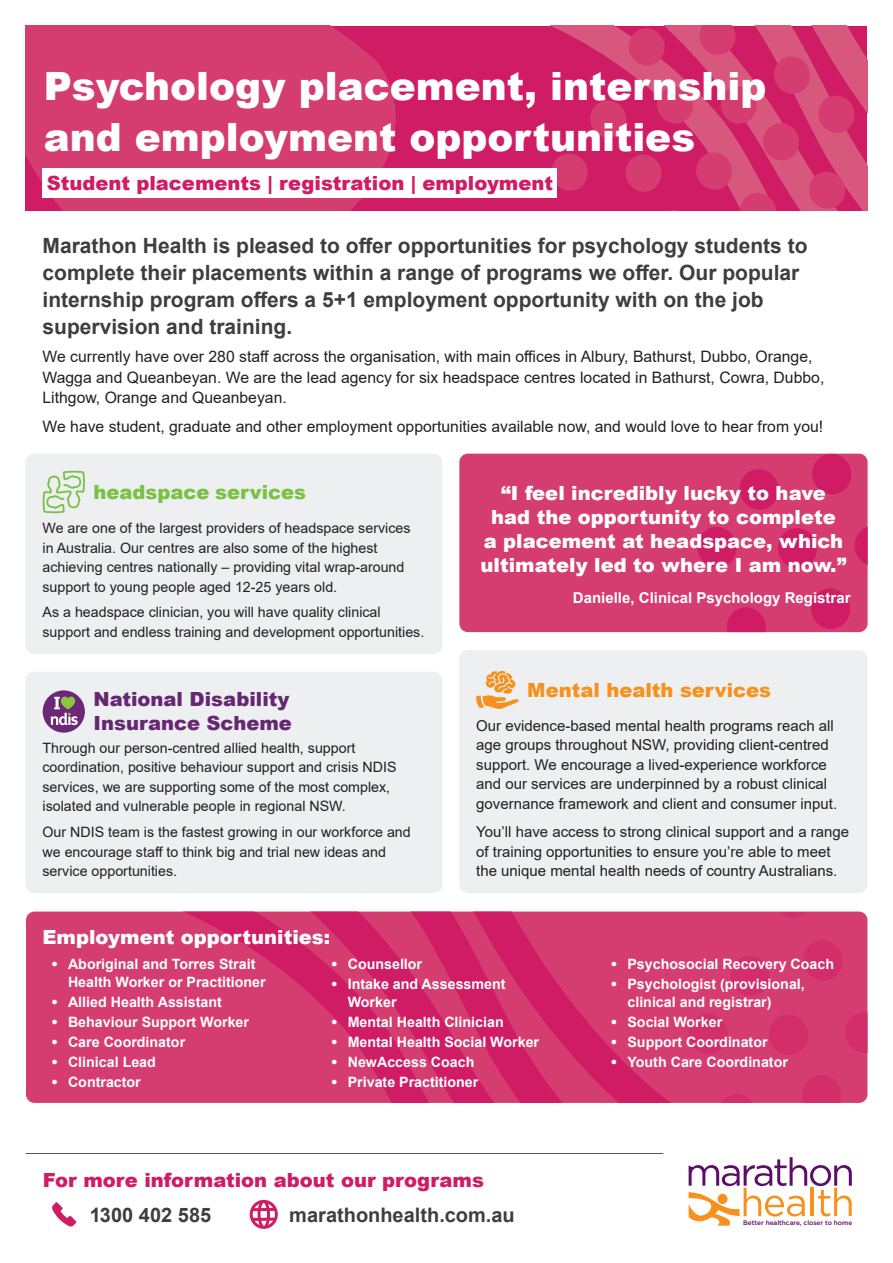
<style>
.page{position:relative;width:893px;height:1263px;background:#fff}
.page>*{position:absolute;margin:0;border:0;box-sizing:border-box;transform-origin:0 0}
.t1{font:900 39px/51px "Arial";color:#fff}
.Heading_2{font:700 21px/27px "Arial";color:#3e3e3f}
.Contact{font:700 19.95px "Arial";color:#3e3e3f}
.Quote_white{font:900 19.5px/24px "Arial";color:#fff;text-align:center}
.Heading_3{font:900 19.5px "Arial";color:#d01b65}
.Heading_3-2{font:900 19.5px/24px "Arial";color:#662772}
.Heading_3-3{font:900 19.5px "Arial";color:#fff}
.Heading_3-4{font:900 19.5px "Arial";color:#f6911e}
.Heading_3-5{font:900 19.5px "Arial";color:#79c142}
.Body{font:15.75px/20.2px "Arial";color:#231f20}
.Body-2{font:15px/19.5px "Arial";color:#231f20}
.Quote_name{font:700 15px "Arial";color:#fff}
.Table_body{font:14.25px/19.5px "Arial";color:#231f20}
.t2{font:700 14.25px/18px "Arial";color:#fff}
.t3{font:500 6.45px "Gotham";color:#5c0d67}
.s1{font-weight:900}
</style>
<div class="page">
<div style="left:26px;top:911px;width:841px;height:192px;background:#d53d70;border-radius:9px"></div>
<svg style="left:627px;top:911px;width:55px;height:192px"></svg>
<svg style="left:596px;top:911px;width:31px;height:192px"></svg>
<svg style="left:182px;top:911px;width:414px;height:192px"></svg>
<svg style="left:716px;top:1094px;width:43px;height:9px"></svg>
<svg style="left:689px;top:1014px;width:39px;height:40px"></svg>
<svg style="left:731px;top:956px;width:39px;height:40px"></svg>
<svg style="left:846px;top:1013px;width:21px;height:40px"></svg>
<svg style="left:803px;top:941px;width:39px;height:40px"></svg>
<svg style="left:780px;top:912px;width:25px;height:6px"></svg>
<svg style="left:769px;top:1015px;width:39px;height:40px"></svg>
<svg style="left:800px;top:1075px;width:43px;height:28px"></svg>
<div style="left:459px;top:454px;width:409px;height:178px;background:#d53d70;border-radius:9px"></div>
<svg style="left:727px;top:607px;width:39px;height:25px"></svg>
<svg style="left:697px;top:527px;width:40px;height:41px"></svg>
<svg style="left:739px;top:469px;width:40px;height:41px"></svg>
<svg style="left:854px;top:523px;width:14px;height:46px"></svg>
<svg style="left:812px;top:454px;width:39px;height:40px"></svg>
<svg style="left:778px;top:528px;width:39px;height:41px"></svg>
<svg style="left:811px;top:588px;width:39px;height:41px"></svg>
<div style="left:26px;top:26px;width:841px;height:184px;background:#d01b65"></div>
<svg style="left:857px;top:43px;width:10px;height:167px;fill:#d7587c"></svg>
<div style="left:26px;top:26px;width:370px;height:184px;background:#d53d70"></div>
<svg style="left:552px;top:26px;width:305px;height:184px"></svg>
<div style="left:43px;top:168px;width:514px;height:30px;background:#fff"></div>
<hr style="left:26px;top:1153px;width:637px;height:1px;background:#57585a">
<svg style="left:52px;top:1202px;width:24px;height:24px"></svg>
<svg style="left:250px;top:1200px;width:28px;height:29px"></svg>
<div style="left:26px;top:454px;width:416px;height:200px;background:#edeff1;border-radius:9px"></div>
<svg style="left:43px;top:471px;width:42px;height:42px"></svg>
<div style="left:459px;top:650px;width:408px;height:243px;background:#edeff1;border-radius:9px"></div>
<svg style="left:476px;top:670px;width:43px;height:39px"></svg>
<div style="left:26px;top:672px;width:416px;height:221px;background:#edeff1;border-radius:9px"></div>
<svg style="left:43px;top:690px;width:42px;height:43px"></svg>
<svg style="left:688px;top:1157px;width:164px;height:69px"></svg>
<p class="t1" style="left:44px;top:59px;width:724px">Psychology placement, internship and employment opportunities</p>
<p class="Heading_3" style="left:47px;top:169px;width:508px">Student placements | registration | employment</p>
<p class="Heading_2" style="left:43px;top:232px;width:766px">Marathon Health is pleased to offer opportunities for psychology students to complete their placements within a range of programs we offer. Our popular internship program offers a 5+1 employment opportunity with on the job supervision and training.</p>
<p class="Body" style="left:43px;top:347px;width:783px">We currently have over 280 staff across the organisation, with main offices in Albury, Bathurst, Dubbo, Orange,<br>Wagga and Queanbeyan. We are the lead agency for six headspace centres located in Bathurst, Cowra, Dubbo,<br>Lithgow, Orange and Queanbeyan.</p>
<p class="Body" style="left:43px;top:416px;width:782px">We have student, graduate and other employment opportunities available now, and would love to hear from you!</p>
<p class="Heading_3-5" style="left:94px;top:478px;width:214px">headspace services</p>
<p class="Table_body" style="left:43px;top:518px;width:370px">We are one of the largest providers of headspace services in Australia. Our centres are also some of the highest achieving centres nationally – providing vital wrap-around support to young people aged 12-25 years old.</p>
<p class="Table_body" style="left:43px;top:603px;width:383px">As a headspace clinician, you will have quality clinical support and endless training and development opportunities.</p>
<p class="Heading_3-2" style="left:94px;top:687px;width:200px">National Disability<br>Insurance Scheme</p>
<p class="Table_body" style="left:43px;top:738px;width:356px">Through our person-centred allied health, support coordination, positive behaviour support and crisis NDIS services, we are supporting some of the most complex, isolated and vulnerable people in regional NSW.</p>
<p class="Table_body" style="left:43px;top:822px;width:370px">Our NDIS team is the fastest growing in our workforce and we encourage staff to think big and trial new ideas and service opportunities.</p>
<p class="Quote_white" style="left:480px;top:481px;width:367px">“I feel incredibly lucky to have had the opportunity to complete<br>a placement at headspace, which ultimately led to where I am now.”</p>
<p class="Quote_name" style="left:573px;top:588px;width:279px">Danielle, Clinical Psychology Registrar</p>
<p class="Heading_3-4" style="left:527px;top:676px;width:245px">Mental health services</p>
<p class="Body-2" style="left:476px;top:716px;width:362px">Our evidence-based mental health programs reach all age groups throughout NSW, providing client-centred support. We encourage a lived-experience workforce and our services are underpinned by a robust clinical governance framework and client and consumer input.</p>
<p class="Body-2" style="left:476px;top:822px;width:374px">You’ll have access to strong clinical support and a range of training opportunities to ensure you’re able to meet the unique mental health needs of country Australians.</p>
<p class="Heading_3-3" style="left:43px;top:923px;width:289px">Employment opportunities:</p>
<p class="t2" style="left:68px;top:955px;width:199px;text-indent:-17px"><span class="s1">•</span> Aboriginal and Torres Strait<br>Health Worker or Practitioner</p>
<p class="t2" style="left:51px;top:993px;width:172px"><span class="s1">•</span> Allied Health Assistant</p>
<p class="t2" style="left:51px;top:1013px;width:200px"><span class="s1">•</span> Behaviour Support Worker</p>
<p class="t2" style="left:51px;top:1033px;width:136px"><span class="s1">•</span> Care Coordinator</p>
<p class="t2" style="left:51px;top:1053px;width:106px"><span class="s1">•</span> Clinical Lead</p>
<p class="t2" style="left:51px;top:1073px;width:91px"><span class="s1">•</span> Contractor</p>
<p class="t2" style="left:331px;top:955px;width:93px"><span class="s1">•</span> Counsellor</p>
<p class="t2" style="left:348px;top:975px;width:159px;text-indent:-17px"><span class="s1">•</span> Intake and Assessment<br>Worker</p>
<p class="t2" style="left:331px;top:1013px;width:175px"><span class="s1">•</span> Mental Health Clinician</p>
<p class="t2" style="left:331px;top:1033px;width:210px"><span class="s1">•</span> Mental Health Social Worker</p>
<p class="t2" style="left:331px;top:1053px;width:145px"><span class="s1">•</span> NewAccess Coach</p>
<p class="t2" style="left:331px;top:1073px;width:149px"><span class="s1">•</span> Private Practitioner</p>
<p class="Heading_3" style="left:43px;top:1166px;width:443px">For more information about our programs</p>
<p class="Contact" style="left:90px;top:1200px;width:123px">1300 402 585</p>
<p class="Contact" style="left:289px;top:1200px;width:227px">marathonhealth.com.au</p>
<p class="t2" style="left:610px;top:955px;width:225px"><span class="s1">•</span> Psychosocial Recovery Coach</p>
<p class="t2" style="left:627px;top:975px;width:179px;text-indent:-17px"><span class="s1">•</span> Psychologist (provisional, clinical and registrar)</p>
<p class="t2" style="left:610px;top:1013px;width:113px"><span class="s1">•</span> Social Worker</p>
<p class="t2" style="left:610px;top:1033px;width:159px"><span class="s1">•</span> Support Coordinator</p>
<p class="t2" style="left:610px;top:1053px;width:179px"><span class="s1">•</span> Youth Care Coordinator</p>
<p class="t3" style="left:743px;top:1219px;width:111px">Better healthcare, closer to home</p>
</div>
